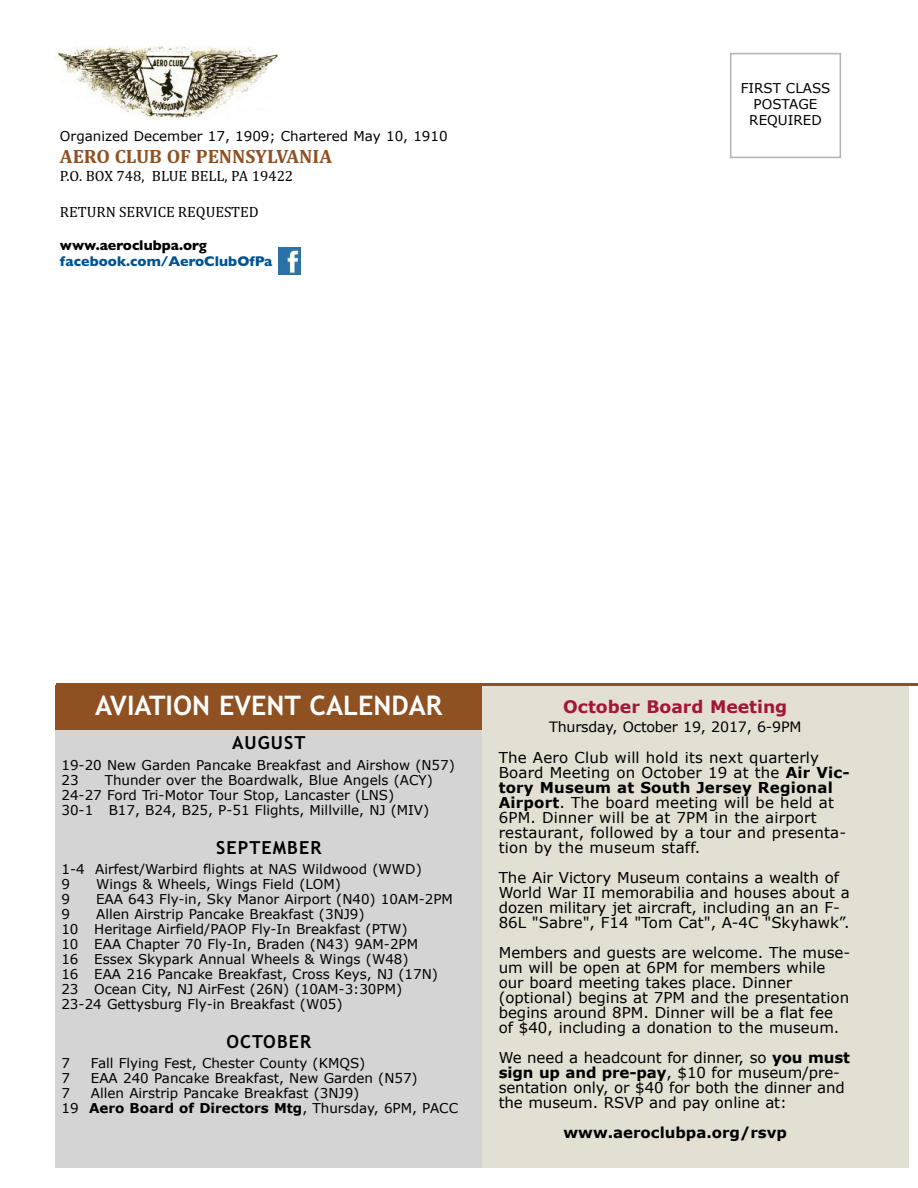
<style>
.page{position:relative;width:918px;height:1188px;background:#fff}
.page>*{position:absolute;margin:0;border:0;box-sizing:border-box;transform-origin:0 0}
.t1{font:700 27px "Trebuchet MS";color:#fff}
.t2{font:700 19.5px "Cambria";color:#8f5122}
.t3{font:700 18px "Trebuchet MS";letter-spacing:.06em;color:#000}
.t4{font:700 17.25px "Verdana";color:#a21636}
.t5{font:15px/15px "Verdana";color:#000}
.t6{font:15px "Cambria";color:#000}
.t7{font:700 15px "Verdana";color:#000}
.t8{font:14.25px "Verdana";letter-spacing:-.015em;color:#000}
.t9{font:700 14.25px "Gill Sans";color:#005291}
.t10{font:700 14.25px "Gill Sans";color:#000}
.t11{font:13.5px/15px "Verdana";color:#000}
.s1{font-weight:700}
</style>
<div class="page">
<img style="left:55px;top:47px;width:224px;height:72px">
<div style="left:730px;top:53px;width:111px;height:105px;border:2px solid #b3b3b3"></div>
<img style="left:278px;top:248px;width:22px;height:26px">
<div style="left:482px;top:684px;width:427px;height:484px;background:#e4dfd3"></div>
<div style="left:55px;top:686px;width:427px;height:44px;background:#8f5122"></div>
<hr style="left:56px;top:684px;width:862px;height:2px;background:#8f5122">
<div style="left:55px;top:730px;width:427px;height:438px;background:#d4d4d4"></div>
<p class="t11" style="left:60px;top:128px;width:389px">Organized December 17, 1909; Chartered May 10, 1910</p>
<h2 class="t2" style="left:60px;top:145px;width:274px">AERO CLUB OF PENNSYLVANIA</h2>
<p class="t6" style="left:60px;top:167px;width:235px">P.O. BOX 748, BLUE BELL, PA 19422</p>
<p class="t6" style="left:60px;top:203px;width:200px">RETURN SERVICE REQUESTED</p>
<p class="t10" style="left:60px;top:236px;width:148px">www.aeroclubpa.org</p>
<p class="t9" style="left:60px;top:253px;width:214px">facebook.com/AeroClubOfPa</p>
<p class="t11" style="left:741px;top:80px;width:91px;line-height:16.2px;text-align:center">FIRST CLASS<br>POSTAGE<br>REquIRED</p>
<h1 class="t1" style="left:95px;top:690px;width:349px">AVIATION EVENT CALENDAR</h1>
<h3 class="t3" style="left:232px;top:732px;width:75px">AUGUST</h3>
<p class="t11" style="left:61px;top:757px;width:395px">19-20 New Garden Pancake Breakfast and Airshow (N57)<br>23</p>
<p class="t11" style="left:61px;top:772px;width:373px;text-indent:43px">Thunder over the Boardwalk, Blue Angels (ACy)<br>24-27 Ford Tri-Motor Tour Stop, Lancaster (LNS)<br>30-1 B17, B24, B25, P-51 Flights, Millville, NJ (MIV)</p>
<h3 class="t3" style="left:216px;top:837px;width:107px">SEPTEMBER</h3>
<p class="t11" style="left:61px;top:861px;width:362px">1-4 Airfest/Warbird flights at NAS Wildwood (WWD)<br>9</p>
<p class="t11" style="left:96px;top:876px;width:246px">Wings &amp; Wheels, Wings Field (LOM)</p>
<p class="t11" style="left:61px;top:891px;width:10px">9</p>
<p class="t11" style="left:96px;top:891px;width:358px">EAA 643 Fly-in, Sky Manor Airport (N40) 10AM-2PM</p>
<p class="t11" style="left:61px;top:906px;width:10px">9</p>
<p class="t11" style="left:61px;top:906px;width:378px;text-indent:35px">Allen Airstrip Pancake Breakfast (3NJ9)<br>10 Heritage Airfield/PAOP Fly-In Breakfast (PTW)<br>10 EAA Chapter 70 Fly-In, Braden (N43) 9AM-2PM 16 Essex Skypark Annual Wheels &amp; Wings (W48)<br>16 EAA 216 Pancake Breakfast, Cross Keys, NJ (17N)<br>23 Ocean City, NJ AirFest (26N) (10AM-3:30PM)<br>23-24 Gettysburg Fly-in Breakfast (W05)</p>
<h3 class="t3" style="left:227px;top:1031px;width:86px">OCTOBER</h3>
<p class="t11" style="left:61px;top:1056px;width:10px">7</p>
<p class="t11" style="left:91px;top:1056px;width:276px">Fall Flying Fest, Chester County (KMqS)</p>
<p class="t11" style="left:61px;top:1071px;width:10px">7</p>
<p class="t11" style="left:91px;top:1071px;width:328px">EAA 240 Pancake Breakfast, New Garden (N57)</p>
<p class="t11" style="left:61px;top:1086px;width:10px">7</p>
<p class="t11" style="left:61px;top:1086px;width:398px;text-indent:29px">Allen Airstrip Pancake Breakfast (3NJ9)<br>19 <span class="s1">Aero Board of Directors Mtg</span>, Thursday, 6PM, PACC</p>
<p class="t4" style="left:563px;top:696px;width:226px">October Board Meeting</p>
<p class="t8" style="left:549px;top:718px;width:254px">Thursday, October 19, 2017, 6-9PM</p>
<p class="t5" style="left:499px;top:749px;width:353px">The Aero Club will hold its next quarterly Board Meeting on October 19 at the <span class="s1">Air Vic&shy;tory Museum at South Jersey Regional Airport</span>. The board meeting will be held at 6PM. Dinner will be at 7PM in the airport restaurant, followed by a tour and presenta&shy;tion by the museum staff.</p>
<p class="t5" style="left:499px;top:869px;width:353px">The Air Victory Museum contains a wealth of World War II memorabilia and houses about a dozen military jet aircraft, including an an F-86L "Sabre", F14 "Tom Cat", A-4C "Skyhawk”.</p>
<p class="t5" style="left:499px;top:944px;width:353px">Members and guests are welcome. The muse&shy;um will be open at 6PM for members while our board meeting takes place. Dinner (optional) begins at 7PM and the presentation begins around 8PM. Dinner will be a flat fee of $40, including a donation to the museum.</p>
<p class="t5" style="left:499px;top:1049px;width:353px">We need a headcount for dinner, so <span class="s1">you must sign up and pre-pay</span>, $10 for museum/pre&shy;sentation only, or $40 for both the dinner and the museum. RSVP and pay online at:</p>
<p class="t7" style="left:564px;top:1123px;width:225px">www.aeroclubpa.org/rsvp</p>
</div>
